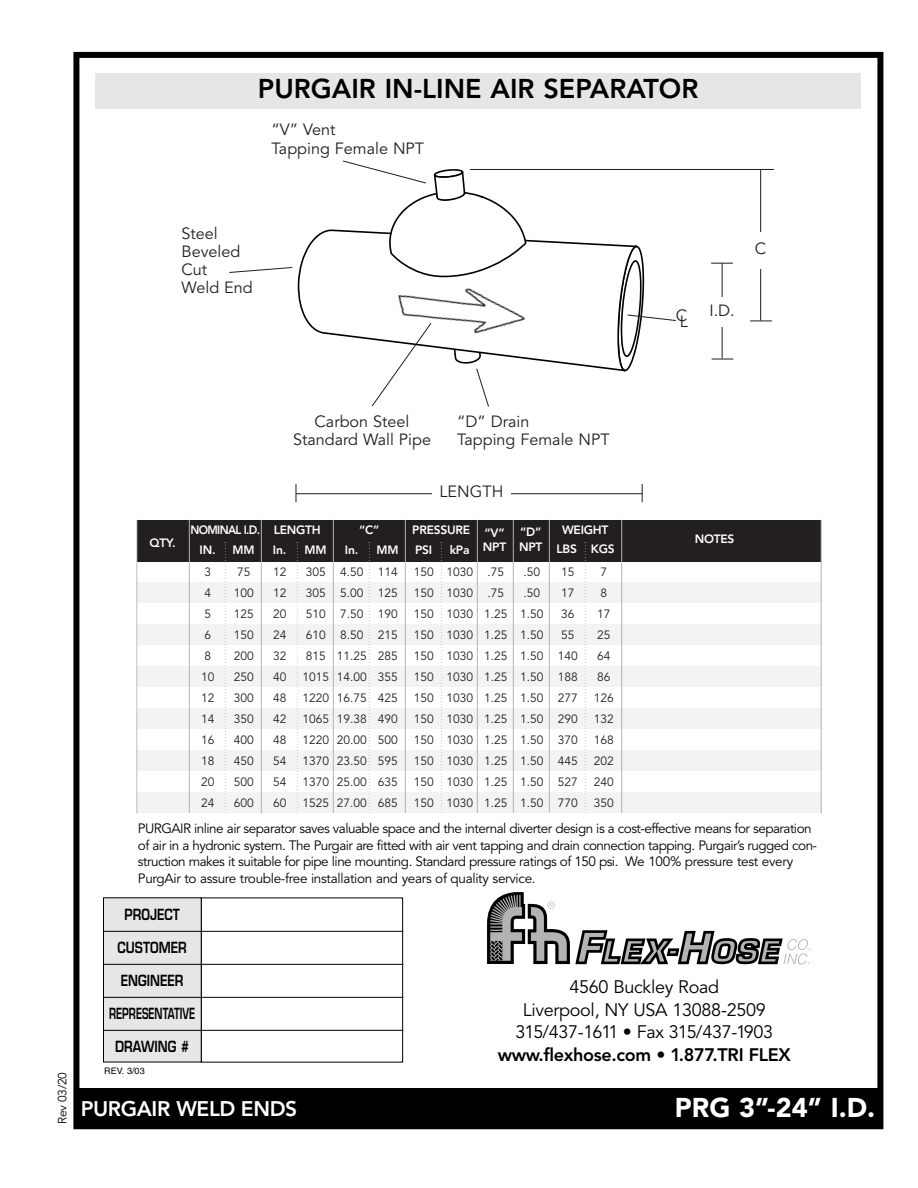
<style>
.page{position:relative;width:918px;height:1188px;background:#fff}
.page>*{position:absolute;margin:0;border:0;box-sizing:border-box;transform-origin:0 0}
.t1{font:800 27px "Avenir";color:#000}
.t2{font:900 27px "Avenir";color:#fff}
.t3{font:800 21px "Avenir";letter-spacing:-.02em;color:#fff}
.t4{font:18px/22.5px "Avenir";letter-spacing:-.015em;color:#000;text-align:center}
.t5{font:800 18px "Avenir";letter-spacing:-.02em;color:#000}
.t6{font:16.2px/18.3px "Avenir Book+OXXYDT";color:#231f20}
.t7{font:600 15px "Eurostile";color:#000;scale:.8 1}
.t8{font:600 15px/33px "Eurostile";color:#000;text-align:center;scale:.65 1}
.t9{font:13.5px/16.5px "Avenir";letter-spacing:-.04em;color:#000}
.t10{font:12px/21px "Avenir Book+KQUQCE";color:#231f20}
.t11{font:12px/16.5px "Avenir Heavy+VJBPZN";letter-spacing:-.02em;color:#fff;text-align:right}
.t12{font:12px "Avenir Heavy+VJBPZN";letter-spacing:-.06em;color:#fff;scale:.94 1}
.t13{font:12px "Avenir";letter-spacing:-.02em;color:#000}
.t14{font:9px "Helvetica";color:#000}
</style>
<div class="page">
<div style="left:73px;top:52px;width:810px;height:1077px;border:6px solid #000"></div>
<div style="left:75px;top:1088px;width:805px;height:36px;background:#000"></div>
<div style="left:95px;top:73px;width:766px;height:36px;background:#e6e6e6"></div>
<div style="left:104px;top:898px;width:97px;height:164px;background:#e6e6e6"></div>
<div style="left:103px;top:897px;width:99px;height:165px;border:1px solid #000"></div>
<hr style="left:104px;top:931px;width:299px;height:1px;background:#000">
<hr style="left:104px;top:964px;width:299px;height:1px;background:#000">
<hr style="left:104px;top:997px;width:299px;height:1px;background:#000">
<hr style="left:104px;top:1030px;width:299px;height:1px;background:#000">
<div style="left:137px;top:520px;width:684px;height:41px;background:#231f20"></div>
<div style="left:137px;top:582px;width:684px;height:21px;background:#f2f3f4"></div>
<div style="left:137px;top:624px;width:684px;height:21px;background:#f2f3f4"></div>
<div style="left:137px;top:666px;width:684px;height:21px;background:#f2f3f4"></div>
<div style="left:137px;top:708px;width:684px;height:21px;background:#f2f3f4"></div>
<div style="left:137px;top:750px;width:684px;height:21px;background:#f2f3f4"></div>
<div style="left:137px;top:792px;width:684px;height:21px;background:#f2f3f4"></div>
<hr style="left:189px;top:520px;width:1px;height:293px;background:#b3b3b3">
<hr style="left:136px;top:520px;width:1px;height:294px;background:#bcbdc0">
<svg style="left:225px;top:542px;width:1px;height:271px"></svg>
<hr style="left:261px;top:520px;width:1px;height:293px;background:#b3b3b3">
<svg style="left:297px;top:542px;width:1px;height:272px"></svg>
<hr style="left:333px;top:520px;width:1px;height:293px;background:#b3b3b3">
<svg style="left:369px;top:542px;width:1px;height:272px"></svg>
<hr style="left:405px;top:520px;width:1px;height:293px;background:#b3b3b3">
<svg style="left:441px;top:542px;width:1px;height:271px"></svg>
<svg style="left:585px;top:542px;width:1px;height:272px"></svg>
<hr style="left:477px;top:520px;width:1px;height:293px;background:#b3b3b3">
<hr style="left:513px;top:520px;width:1px;height:293px;background:#b3b3b3">
<hr style="left:549px;top:520px;width:1px;height:293px;background:#b3b3b3">
<hr style="left:621px;top:520px;width:1px;height:293px;background:#b3b3b3">
<hr style="left:821px;top:520px;width:1px;height:293px;background:#b3b3b3">
<svg style="left:342px;top:160px;width:127px;height:88px"></svg>
<svg style="left:229px;top:266px;width:413px;height:229px"></svg>
<div style="left:432px;top:476px;width:79px;height:34px;background:#fff"></div>
<svg style="left:295px;top:484px;width:1px;height:18px"></svg>
<svg style="left:642px;top:484px;width:1px;height:18px"></svg>
<img style="left:367px;top:248px;width:188px;height:126px">
<hr style="left:722px;top:263px;width:1px;height:95px;background:#231f20">
<div style="left:706px;top:297px;width:32px;height:30px;background:#fff"></div>
<svg style="left:712px;top:359px;width:21px;height:1px"></svg>
<svg style="left:469px;top:169px;width:306px;height:153px"></svg>
<svg style="left:487px;top:892px;width:323px;height:73px"></svg>
<h1 class="t1" style="left:258px;top:77px;width:442px">PURGAIR IN-LINE AIR SEPARATOR</h1>
<h3 class="t6" style="left:271px;top:122px;width:154px">“V” Vent<br>Tapping Female NPT</h3>
<h3 class="t6" style="left:182px;top:225px;width:73px">Steel<br>Beveled<br>Cut<br>Weld End</h3>
<h3 class="t6" style="left:676px;top:308px;width:13px">C</h3>
<h3 class="t6" style="left:709px;top:302px;width:27px">I.D.</h3>
<h3 class="t6" style="left:680px;top:314px;width:10px">L</h3>
<h3 class="t6" style="left:755px;top:240px;width:13px">C</h3>
<p class="t13" style="left:58px;top:1124px;width:54px;rotate:-90deg">Rev 03/20</p>
<h3 class="t6" style="left:293px;top:413px;width:139px;text-align:center">Carbon Steel<br>Standard Wall Pipe</h3>
<h3 class="t6" style="left:457px;top:414px;width:154px">“D” Drain<br>Tapping Female NPT</h3>
<p class="t11" style="left:150px;top:536px;width:28px">QTY.</p>
<h3 class="t6" style="left:440px;top:483px;width:65px">LENGTH</h3>
<p class="t12" style="left:190px;top:525px;width:140px">NOMINAL I.D. LENGTH</p>
<p class="t11" style="left:359px;top:523px;width:22px">“C”</p>
<p class="t11" style="left:412px;top:523px;width:96px">PRESSURE “V”<br>NPT</p>
<p class="t11" style="left:519px;top:525px;width:97px;text-align:left">“D”<br>NPT LBS KGS</p>
<p class="t11" style="left:562px;top:523px;width:48px">WEIGHT</p>
<p class="t11" style="left:233px;top:542px;width:24px">MM</p>
<p class="t11" style="left:273px;top:542px;width:55px">In. MM</p>
<p class="t11" style="left:345px;top:542px;width:55px">In. MM</p>
<p class="t11" style="left:415px;top:542px;width:19px">PSI</p>
<p class="t11" style="left:450px;top:542px;width:21px">kPa</p>
<p class="t11" style="left:200px;top:542px;width:18px">IN.</p>
<p class="t10" style="left:201px;top:562px;width:15px">3<br>4<br>5<br>6<br>8<br>10<br>12<br>14<br>16<br>18<br>20<br>24</p>
<p class="t10" style="left:234px;top:562px;width:22px">75<br>100<br>125<br>150<br>200<br>250<br>300<br>350<br>400<br>450<br>500<br>600</p>
<p class="t10" style="left:273px;top:562px;width:15px;text-align:justify">12<br>12<br>20<br>24<br>32<br>40<br>48<br>42<br>48<br>54<br>54<br>60</p>
<p class="t10" style="left:302px;top:562px;width:28px">305<br>305<br>510<br>610<br>815<br>1015<br>1220<br>1065<br>1220<br>1370<br>1370<br>1525</p>
<p class="t10" style="left:337px;top:562px;width:32px">4.50<br>5.00<br>7.50<br>8.50<br>11.25<br>14.00<br>16.75<br>19.38<br>20.00<br>23.50<br>25.00<br>27.00</p>
<p class="t10" style="left:378px;top:562px;width:22px;text-align:justify">114<br>125<br>190<br>215<br>285<br>355<br>425<br>490<br>500<br>595<br>635<br>685</p>
<p class="t10" style="left:414px;top:562px;width:22px;text-align:justify">150<br>150<br>150<br>150<br>150<br>150<br>150<br>150<br>150<br>150<br>150<br>150</p>
<p class="t10" style="left:446px;top:562px;width:28px;text-align:justify">1030<br>1030<br>1030<br>1030<br>1030<br>1030<br>1030<br>1030<br>1030<br>1030<br>1030<br>1030</p>
<p class="t10" style="left:484px;top:562px;width:25px">.75 .75<br>1.25<br>1.25<br>1.25<br>1.25<br>1.25<br>1.25<br>1.25<br>1.25<br>1.25<br>1.25</p>
<p class="t10" style="left:520px;top:562px;width:25px">.50 .50<br>1.50<br>1.50<br>1.50<br>1.50<br>1.50<br>1.50<br>1.50<br>1.50<br>1.50<br>1.50</p>
<p class="t10" style="left:558px;top:562px;width:22px">15<br>17<br>36<br>55<br>140<br>188<br>277<br>290<br>370<br>445<br>527<br>770</p>
<p class="t10" style="left:594px;top:562px;width:22px;text-align:center">7<br>8<br>17<br>25<br>64<br>86<br>126<br>132<br>168<br>202<br>240<br>350</p>
<p class="t11" style="left:695px;top:532px;width:41px">NOTES</p>
<p class="t9" style="left:138px;top:821px;width:681px">PURGAIR inline air separator saves valuable space and the internal diverter design is a cost-effective means for separation of air in a hydronic system. The Purgair are fitted with air vent tapping and drain connection tapping. Purgair’s rugged con&shy;struction makes it suitable for pipe line mounting. Standard pressure ratings of 150 psi. We 100% pressure test every PurgAir to assure trouble-free installation and years of quality service.</p>
<p class="t7" style="left:125px;top:909px;width:71px">PROJECT</p>
<p class="t7" style="left:118px;top:942px;width:88px">CUSTOMER</p>
<p class="t7" style="left:121px;top:975px;width:80px">ENGINEER</p>
<p class="t8" style="left:109px;top:999px;width:134px">REPRESENTATIVE<br>DRAWING #</p>
<p class="t14" style="left:104px;top:1068px;width:42px">REV. 3/03</p>
<h3 class="t4" style="left:515px;top:977px;width:259px">4560 Buckley Road<br>Liverpool, NY USA 13088-2509<br>315/437-1611 • Fax 315/437-1903</h3>
<h3 class="t5" style="left:498px;top:1047px;width:295px">www.flexhose.com • 1.877.TRI FLEX</h3>
<h2 class="t3" style="left:81px;top:1100px;width:218px">PURGAIR WELD ENDS</h2>
<h1 class="t2" style="left:675px;top:1097px;width:202px">PRG 3”-24” I.D.</h1>
</div>
